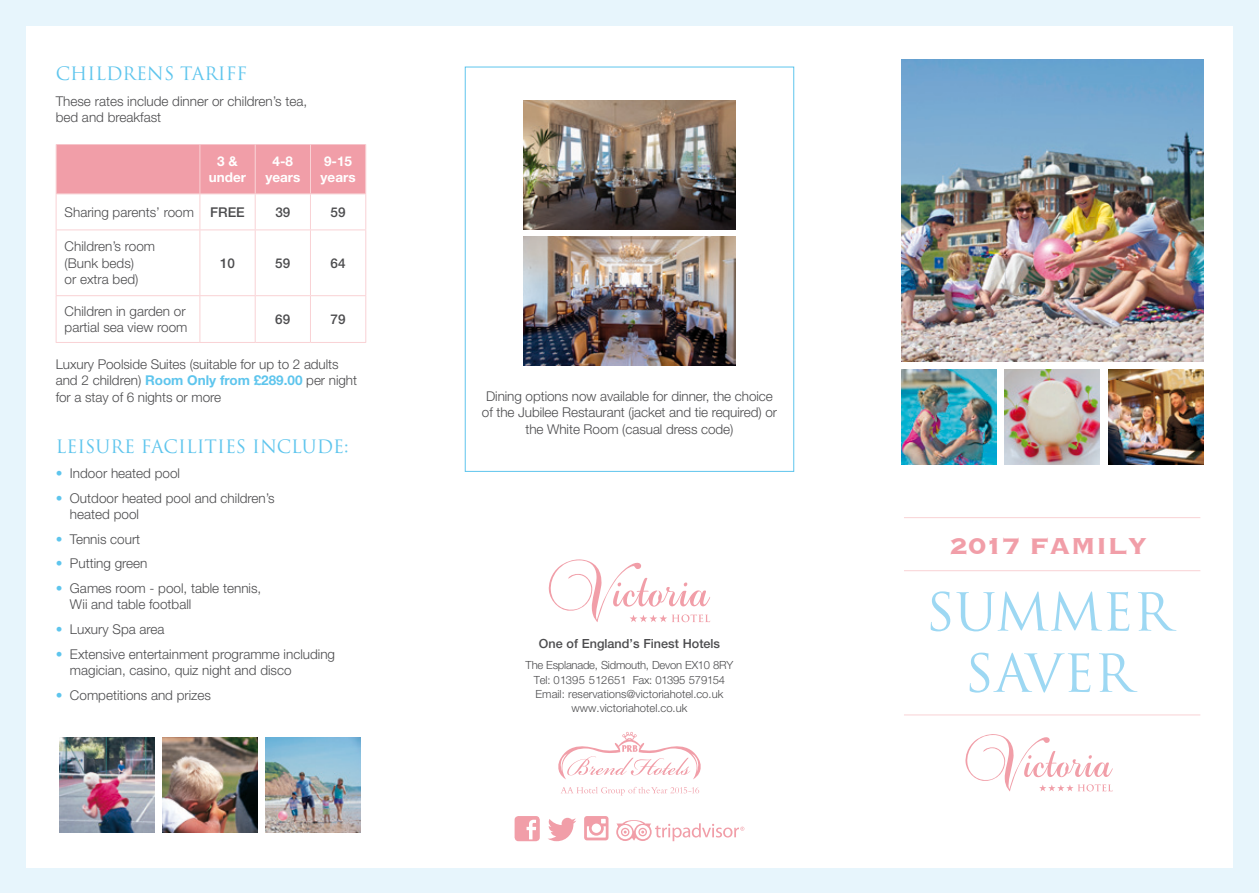
<style>
.page{position:relative;width:1259px;height:893px;background:#e7f5fc}
.page>*{position:absolute;margin:0;border:0;box-sizing:border-box;transform-origin:0 0}
.t1{font:51px/61.2px "Trajan Pro";color:#9dd8f3;text-align:center}
.t2{font:700 30px "Copperplate";color:#f19ea8}
.t3{font:18px "Trajan Pro";color:#5ec5ed}
.t4{font:300 13.5px/16.2px "Helvetica Neue LT Std";color:#4c4c4e}
.t5{font:700 13.5px/16.2px "Helvetica Neue LT Std";color:#fff;text-align:center}
.t6{font:500 13.5px "Helvetica Neue LT Std";color:#4c4c4e}
.t7{font:500 12.6px "Helvetica Neue LT Std";color:#4c4c4e}
.t8{font:300 11.25px/14.2px "Helvetica Neue LT Std";color:#4c4c4e;text-align:center}
.s1{font-weight:500}
.s2{font-weight:700;color:#5ec5ed}
.s3{color:#5ec5ed}
</style>
<div class="page">
<div style="left:26px;top:26px;width:1206px;height:841px;background:#fff"></div>
<div style="left:57px;top:144px;width:308px;height:50px;background:#f19ea8"></div>
<svg style="left:57px;top:195px;width:308px;height:147px"></svg>
<hr style="left:56px;top:144px;width:1px;height:50px;background:#f9d2d5">
<hr style="left:255px;top:144px;width:1px;height:50px;background:#f9d2d5">
<hr style="left:310px;top:144px;width:1px;height:50px;background:#f9d2d5">
<hr style="left:365px;top:144px;width:1px;height:50px;background:#f9d2d5">
<hr style="left:56px;top:194px;width:1px;height:36px;background:#f9d2d5">
<hr style="left:199px;top:194px;width:56px;height:1px;background:#f9d2d5">
<hr style="left:199px;top:194px;width:1px;height:36px;background:#f9d2d5">
<hr style="left:255px;top:194px;width:55px;height:1px;background:#f9d2d5">
<hr style="left:255px;top:194px;width:1px;height:36px;background:#f9d2d5">
<hr style="left:310px;top:194px;width:56px;height:1px;background:#f9d2d5">
<hr style="left:310px;top:194px;width:1px;height:36px;background:#f9d2d5">
<hr style="left:365px;top:194px;width:1px;height:36px;background:#f9d2d5">
<hr style="left:56px;top:230px;width:144px;height:1px;background:#f9d2d5">
<hr style="left:56px;top:230px;width:1px;height:65px;background:#f9d2d5">
<hr style="left:200px;top:230px;width:55px;height:1px;background:#f9d2d5">
<hr style="left:199px;top:230px;width:1px;height:65px;background:#f9d2d5">
<hr style="left:255px;top:230px;width:55px;height:1px;background:#f9d2d5">
<hr style="left:255px;top:230px;width:1px;height:65px;background:#f9d2d5">
<hr style="left:310px;top:230px;width:56px;height:1px;background:#f9d2d5">
<hr style="left:310px;top:230px;width:1px;height:65px;background:#f9d2d5">
<hr style="left:365px;top:230px;width:1px;height:65px;background:#f9d2d5">
<hr style="left:56px;top:295px;width:144px;height:1px;background:#f9d2d5">
<hr style="left:56px;top:296px;width:1px;height:46px;background:#f9d2d5">
<hr style="left:200px;top:295px;width:55px;height:1px;background:#f9d2d5">
<hr style="left:199px;top:296px;width:1px;height:46px;background:#f9d2d5">
<hr style="left:255px;top:295px;width:55px;height:1px;background:#f9d2d5">
<hr style="left:255px;top:296px;width:1px;height:46px;background:#f9d2d5">
<hr style="left:310px;top:295px;width:56px;height:1px;background:#f9d2d5">
<hr style="left:310px;top:296px;width:1px;height:46px;background:#f9d2d5">
<hr style="left:365px;top:296px;width:1px;height:46px;background:#f9d2d5">
<hr style="left:56px;top:342px;width:144px;height:1px;background:#f9d2d5">
<hr style="left:200px;top:342px;width:55px;height:1px;background:#f9d2d5">
<hr style="left:255px;top:342px;width:55px;height:1px;background:#f9d2d5">
<hr style="left:310px;top:342px;width:56px;height:1px;background:#f9d2d5">
<hr style="left:199px;top:144px;width:1px;height:50px;background:#f9d2d5">
<hr style="left:56px;top:194px;width:144px;height:1px;background:#f9d2d5">
<img style="left:60px;top:737px;width:95px;height:95px">
<svg style="left:965px;top:734px;width:147px;height:57px"></svg>
<svg style="left:548px;top:559px;width:162px;height:63px"></svg>
<hr style="left:904px;top:570px;width:296px;height:1px;background:#f9d2d5">
<hr style="left:904px;top:517px;width:296px;height:1px;background:#f9d2d5">
<hr style="left:904px;top:715px;width:296px;height:1px;background:#f9d2d5">
<img style="left:901px;top:59px;width:302px;height:303px">
<img style="left:1004px;top:370px;width:95px;height:95px">
<img style="left:1108px;top:370px;width:95px;height:95px">
<img style="left:901px;top:370px;width:95px;height:95px">
<img style="left:162px;top:737px;width:95px;height:95px">
<img style="left:266px;top:737px;width:95px;height:95px">
<svg style="left:514px;top:816px;width:26px;height:25px"></svg>
<svg style="left:548px;top:818px;width:28px;height:23px"></svg>
<svg style="left:584px;top:816px;width:24px;height:24px"></svg>
<svg style="left:616px;top:820px;width:128px;height:21px"></svg>
<svg style="left:558px;top:732px;width:143px;height:47px"></svg>
<svg style="left:561px;top:787px;width:138px;height:8px"></svg>
<div style="left:465px;top:67px;width:329px;height:405px;border:1px solid #5ec5ed"></div>
<img style="left:523px;top:236px;width:213px;height:130px">
<img style="left:523px;top:101px;width:213px;height:129px">
<h3 class="t3" style="left:56px;top:62px;width:193px">CHILDRENS TARIFF</h3>
<p class="t4" style="left:56px;top:93px;width:253px">These rates include dinner or children’s tea, bed and breakfast</p>
<p class="t5" style="left:209px;top:153px;width:39px">3 &amp; under</p>
<p class="t5" style="left:265px;top:153px;width:37px">4-8 years</p>
<p class="t5" style="left:321px;top:153px;width:37px;text-align:left">9-15 years</p>
<p class="t4" style="left:65px;top:204px;width:182px">Sharing parents’ room <span class="s1">FREE</span></p>
<p class="t6" style="left:275px;top:204px;width:17px">39</p>
<p class="t6" style="left:331px;top:204px;width:17px">59</p>
<p class="t4" style="left:65px;top:238px;width:92px">Children’s room (Bunk beds)<br>or extra bed)</p>
<p class="t6" style="left:220px;top:255px;width:17px">10</p>
<p class="t6" style="left:275px;top:255px;width:17px">59</p>
<p class="t6" style="left:331px;top:255px;width:17px">64</p>
<p class="t4" style="left:65px;top:303px;width:124px">Children in garden or partial sea view room</p>
<p class="t6" style="left:275px;top:311px;width:17px">69</p>
<p class="t6" style="left:330px;top:311px;width:17px">79</p>
<p class="t4" style="left:56px;top:356px;width:303px">Luxury Poolside Suites (suitable for up to 2 adults and 2 children) <span class="s2">Room Only from £289.00</span> per night for a stay of 6 nights or more</p>
<h3 class="t3" style="left:56px;top:435px;width:294px">LEISURE FACILITIES INCLUDE:</h3>
<p class="t4" style="left:56px;top:465px;width:126px"><span class="s3">•</span> Indoor heated pool</p>
<p class="t4" style="left:70px;top:490px;width:206px;text-indent:-14px"><span class="s3">•</span> Outdoor heated pool and children’s heated pool</p>
<p class="t4" style="left:56px;top:530px;width:86px"><span class="s3">•</span> Tennis court</p>
<p class="t4" style="left:56px;top:555px;width:93px"><span class="s3">•</span> Putting green</p>
<p class="t4" style="left:70px;top:580px;width:193px;text-indent:-14px"><span class="s3">•</span> Games room - pool, table tennis,<br>Wii and table football</p>
<p class="t4" style="left:56px;top:621px;width:110px"><span class="s3">•</span> Luxury Spa area</p>
<p class="t4" style="left:70px;top:645px;width:267px;text-indent:-14px"><span class="s3">•</span> Extensive entertainment programme including magician, casino, quiz night and disco</p>
<p class="t4" style="left:56px;top:686px;width:157px"><span class="s3">•</span> Competitions and prizes</p>
<p class="t4" style="left:482px;top:388px;width:297px;text-align:center">Dining options now available for dinner, the choice of the Jubilee Restaurant (jacket and tie required) or the White Room (casual dress code)</p>
<p class="t7" style="left:539px;top:636px;width:183px">One of England’s Finest Hotels</p>
<p class="t8" style="left:525px;top:658px;width:209px">The Esplanade, Sidmouth, Devon EX10 8RY Tel: 01395 512651 Fax: 01395 579154<br>Email: reservations@victoriahotel.co.uk www.victoriahotel.co.uk</p>
<h2 class="t2" style="left:949px;top:526px;width:199px">2017 FAMILY</h2>
<h1 class="t1" style="left:925px;top:581px;width:248px">SUMMER<br>SAVER</h1>
</div>
